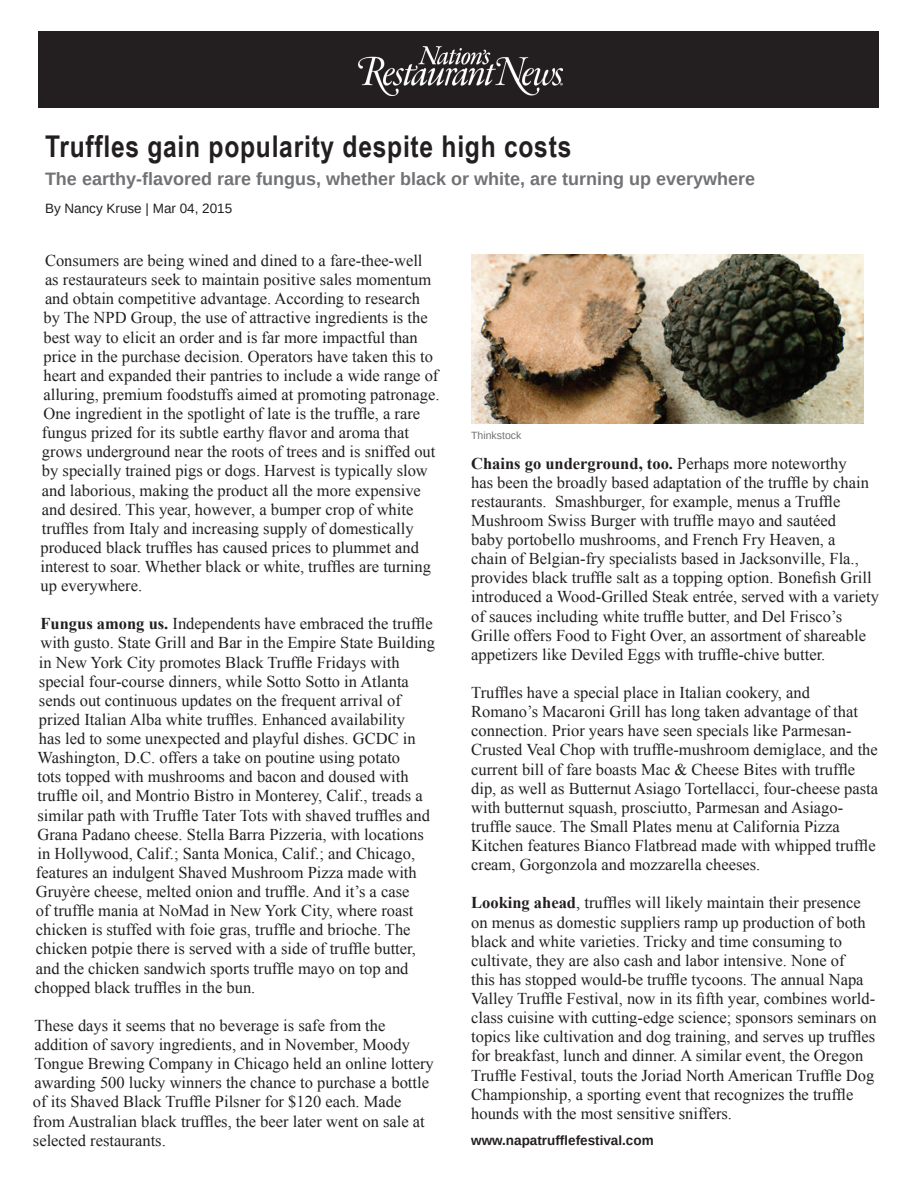
<style>
.page{position:relative;width:918px;height:1188px;background:#fff}
.page>*{position:absolute;margin:0;border:0;box-sizing:border-box;transform-origin:0 0}
.t1{font:700 30px "Arial Narrow";letter-spacing:.025em;color:#231f20}
.t2{font:700 18px "Arimo";color:#717275}
.t3{font:16.5px/19px "Times New Roman";color:#231f20}
.t4{font:700 13.5px "Arimo";color:#231f20}
.t5{font:13.5px "Arimo";color:#231f20}
.t6{font:10.5px "Arimo";color:#717275}
.s1{font-weight:700}
</style>
<div class="page">
<img style="left:471px;top:255px;width:393px;height:168px">
<div style="left:39px;top:32px;width:840px;height:76px;background:#231f20"></div>
<img style="left:359px;top:47px;width:203px;height:49px">
<h1 class="t1" style="left:45px;top:124px;width:528px">Truffles gain popularity despite high costs</h1>
<p class="t2" style="left:45px;top:167px;width:712px">The earthy-flavored rare fungus, whether black or white, are turning up everywhere</p>
<p class="t5" style="left:45px;top:200px;width:189px">By Nancy Kruse | Mar 04, 2015</p>
<p class="t3" style="left:40px;top:251px;width:401px">Consumers are being wined and dined to a fare-thee-well<br>as restaurateurs seek to maintain positive sales momentum and obtain competitive advantage. According to research<br>by The NPD Group, the use of attractive ingredients is the best way to elicit an order and is far more impactful than price in the purchase decision. Operators have taken this to heart and expanded their pantries to include a wide range of alluring, premium foodstuffs aimed at promoting patronage.<br>One ingredient in the spotlight of late is the truffle, a rare fungus prized for its subtle earthy flavor and aroma that grows underground near the roots of trees and is sniffed out by specially trained pigs or dogs. Harvest is typically slow and laborious, making the product all the more expensive and desired. This year, however, a bumper crop of white truffles from Italy and increasing supply of domestically produced black truffles has caused prices to plummet and interest to soar. Whether black or white, truffles are turning up everywhere.</p>
<p class="t3" style="left:40px;top:614px;width:394px"><span class="s1">Fungus among us.</span> Independents have embraced the truffle</p>
<p class="t3" style="left:40px;top:633px;width:396px">with gusto. State Grill and Bar in the Empire State Building</p>
<p class="t3" style="left:39px;top:652px;width:362px">in New York City promotes Black Truffle Fridays with</p>
<p class="t3" style="left:39px;top:671px;width:371px">special four-course dinners, while Sotto Sotto in Atlanta</p>
<p class="t3" style="left:39px;top:691px;width:364px">sends out continuous updates on the frequent arrival of</p>
<p class="t3" style="left:39px;top:710px;width:368px">prized Italian Alba white truffles. Enhanced availability</p>
<p class="t3" style="left:39px;top:729px;width:378px">has led to some unexpected and playful dishes. GCDC in</p>
<p class="t3" style="left:37px;top:748px;width:364px">Washington, D.C. offers a take on poutine using potato</p>
<p class="t3" style="left:37px;top:767px;width:373px">tots topped with mushrooms and bacon and doused with</p>
<p class="t3" style="left:37px;top:786px;width:387px">truffle oil, and Montrio Bistro in Monterey, Calif., treads a</p>
<p class="t3" style="left:37px;top:805px;width:394px">similar path with Truffle Tater Tots with shaved truffles and</p>
<p class="t3" style="left:37px;top:824px;width:388px">Grana Padano cheese. Stella Barra Pizzeria, with locations</p>
<p class="t3" style="left:37px;top:844px;width:379px">in Hollywood, Calif.; Santa Monica, Calif.; and Chicago,</p>
<p class="t3" style="left:36px;top:863px;width:382px">features an indulgent Shaved Mushroom Pizza made with</p>
<p class="t3" style="left:36px;top:882px;width:375px">Gruyère cheese, melted onion and truffle. And it’s a case</p>
<p class="t3" style="left:36px;top:901px;width:379px">of truffle mania at NoMad in New York City, where roast</p>
<p class="t3" style="left:36px;top:920px;width:376px">chicken is stuffed with foie gras, truffle and brioche. The</p>
<p class="t3" style="left:36px;top:939px;width:382px">chicken potpie there is served with a side of truffle butter,</p>
<p class="t3" style="left:36px;top:958px;width:374px">and the chicken sandwich sports truffle mayo on top and</p>
<p class="t3" style="left:34px;top:977px;width:222px">chopped black truffles in the bun.</p>
<p class="t3" style="left:33px;top:1016px;width:402px">These days it seems that no beverage is safe from the addition of savory ingredients, and in November, Moody Tongue Brewing Company in Chicago held an online lottery awarding 500 lucky winners the chance to purchase a bottle of its Shaved Black Truffle Pilsner for $120 each. Made from Australian black truffles, the beer later went on sale at selected restaurants.</p>
<p class="t6" style="left:471px;top:429px;width:52px">Thinkstock</p>
<p class="t3" style="left:471px;top:453px;width:409px"><span class="s1">Chains go underground, too.</span> Perhaps more noteworthy<br>has been the broadly based adaptation of the truffle by chain restaurants. Smashburger, for example, menus a Truffle Mushroom Swiss Burger with truffle mayo and sautéed<br>baby portobello mushrooms, and French Fry Heaven, a<br>chain of Belgian-fry specialists based in Jacksonville, Fla., provides black truffle salt as a topping option. Bonefish Grill introduced a Wood-Grilled Steak entrée, served with a variety of sauces including white truffle butter, and Del Frisco’s Grille offers Food to Fight Over, an assortment of shareable appetizers like Deviled Eggs with truffle-chive butter.</p>
<p class="t3" style="left:471px;top:683px;width:408px">Truffles have a special place in Italian cookery, and Romano’s Macaroni Grill has long taken advantage of that connection. Prior years have seen specials like Parmesan-Crusted Veal Chop with truffle-mushroom demiglace, and the current bill of fare boasts Mac &amp; Cheese Bites with truffle dip, as well as Butternut Asiago Tortellacci, four-cheese pasta with butternut squash, prosciutto, Parmesan and Asiago&shy;truffle sauce. The Small Plates menu at California Pizza Kitchen features Bianco Flatbread made with whipped truffle cream, Gorgonzola and mozzarella cheeses.</p>
<p class="t3" style="left:471px;top:893px;width:407px"><span class="s1">Looking ahead</span>, truffles will likely maintain their presence on menus as domestic suppliers ramp up production of both black and white varieties. Tricky and time consuming to cultivate, they are also cash and labor intensive. None of<br>this has stopped would-be truffle tycoons. The annual Napa Valley Truffle Festival, now in its fifth year, combines world&shy;class cuisine with cutting-edge science; sponsors seminars on topics like cultivation and dog training, and serves up truffles for breakfast, lunch and dinner. A similar event, the Oregon Truffle Festival, touts the Joriad North American Truffle Dog Championship, a sporting event that recognizes the truffle hounds with the most sensitive sniffers.</p>
<p class="t4" style="left:471px;top:1131px;width:184px">www.napatrufflefestival.com</p>
</div>
